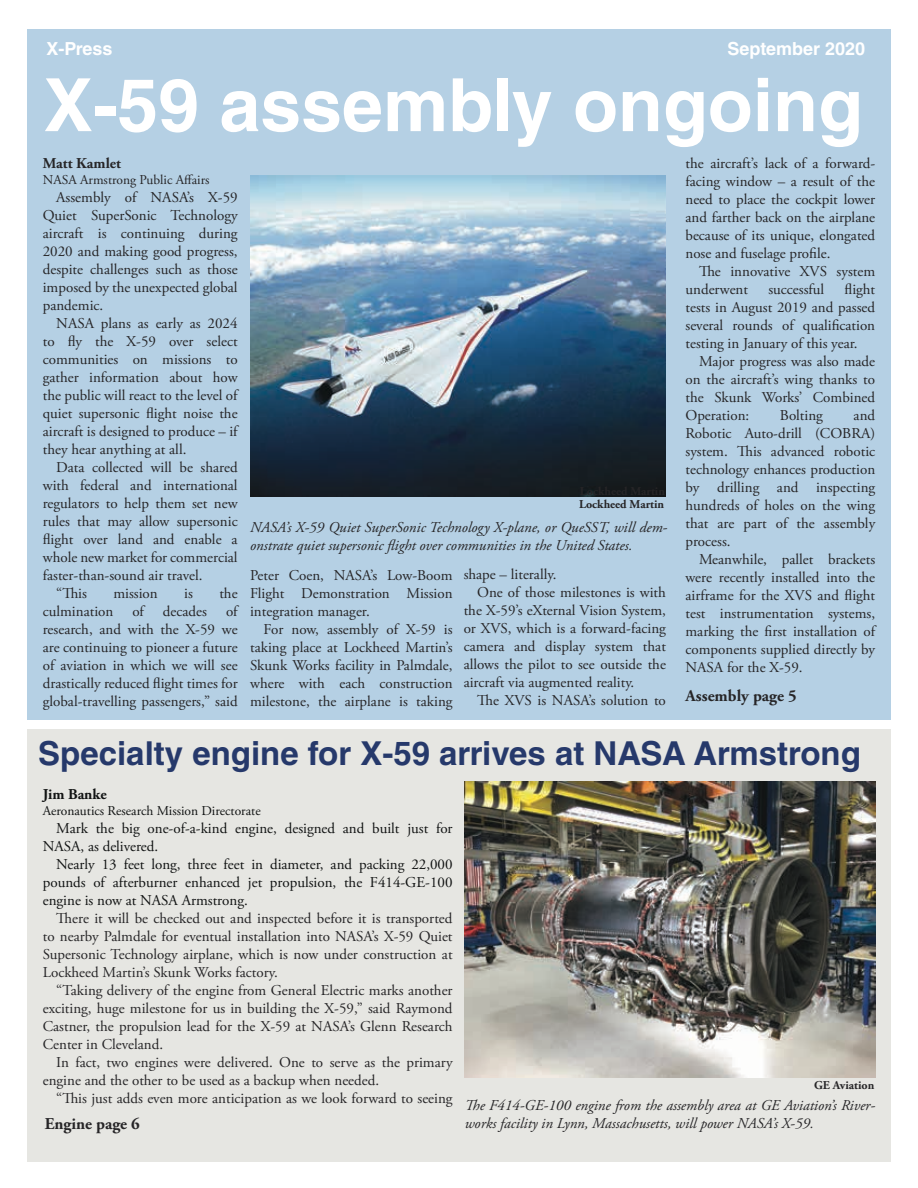
<style>
.page{position:relative;width:918px;height:1188px;background:#fff}
.page>*{position:absolute;margin:0;border:0;box-sizing:border-box;transform-origin:0 0}
.t1{font:700 73.5px "Helvetica LT Std";color:#fff}
.t2{font:700 33px "Helvetica LT Std";color:#26396b}
.t3{font:700 18px "Helvetica LT Std";color:#fff}
.t4{font:700 16.5px "Adobe Garamond Pro";color:#262527}
.t5{font:15px/18px "Adobe Garamond Pro";color:#262527;text-align:justify}
.t6{font:italic 15px/18px "Adobe Garamond Pro";color:#262527}
.t7{font:15px/18px "Adobe Garamond Pro";color:#111313}
.t8{font:700 15px "Adobe Garamond Pro";color:#262527}
.t9{font:700 15px "Adobe Garamond Pro";color:#111313}
.t10{font:13.5px "Adobe Garamond Pro";color:#111313}
.t11{font:13.5px "Adobe Garamond Pro";color:#262527}
.t12{font:700 12px "Adobe Garamond Pro";color:#262527}
</style>
<div class="page">
<div style="left:27px;top:29px;width:864px;height:691px;background:#b5d0e4"></div>
<div style="left:27px;top:729px;width:864px;height:433px;background:#e6e6e2"></div>
<img style="left:250px;top:175px;width:416px;height:322px">
<img style="left:465px;top:781px;width:410px;height:297px">
<p class="t3" style="left:46px;top:38px;width:68px">X-Press</p>
<p class="t3" style="left:727px;top:38px;width:139px">September 2020</p>
<p class="t1" style="left:44px;top:60px;width:821px">X-59 assembly ongoing</p>
<p class="t8" style="left:43px;top:154px;width:80px">Matt Kamlet</p>
<p class="t11" style="left:43px;top:172px;width:168px">NASA Armstrong Public Affairs</p>
<p class="t5" style="left:43px;top:189px;width:196px;text-indent:14px">Assembly of NASA’s X-59<br>Quiet SuperSonic Technology aircraft is continuing during 2020 and making good progress, despite challenges such as those imposed by the unexpected global pandemic.</p>
<p class="t5" style="left:43px;top:315px;width:196px;text-indent:14px">NASA plans as early as 2024 to fly the X-59 over select communities on missions to gather information about how the public will react to the level of quiet supersonic flight noise the aircraft is designed to produce – if they hear anything at all.</p>
<p class="t5" style="left:43px;top:459px;width:196px;text-indent:14px">Data collected will be shared with federal and international regulators to help them set new rules that may allow supersonic flight over land and enable a whole new market for commercial faster-than-sound air travel.</p>
<p class="t5" style="left:56px;top:585px;width:32px">“This</p>
<p class="t5" style="left:113px;top:585px;width:46px">mission</p>
<p class="t5" style="left:184px;top:585px;width:10px">is</p>
<p class="t5" style="left:219px;top:585px;width:20px">the</p>
<p class="t5" style="left:43px;top:603px;width:72px">culmination</p>
<p class="t5" style="left:132px;top:603px;width:13px">of</p>
<p class="t5" style="left:163px;top:603px;width:46px">decades</p>
<p class="t5" style="left:43px;top:603px;width:196px;text-indent:183px">of research, and with the X-59 we are continuing to pioneer a future of aviation in which we will see drastically reduced flight times for global-travelling passengers,” said</p>
<p class="t12" style="left:579px;top:497px;width:87px">Lockheed Martin</p>
<p class="t6" style="left:250px;top:519px;width:419px">NASA’s X-59 Quiet SuperSonic Technology X-plane, or QueSST, will dem&shy;onstrate quiet supersonic flight over communities in the United States.</p>
<p class="t5" style="left:250px;top:567px;width:204px">Peter Coen, NASA’s Low-Boom Flight Demonstration Mission integration manager.</p>
<p class="t5" style="left:250px;top:621px;width:204px;text-indent:14px">For now, assembly of X-59 is taking place at Lockheed Martin’s Skunk Works facility in Palmdale, where with each construction milestone, the airplane is taking</p>
<p class="t5" style="left:464px;top:566px;width:94px">shape – literally.</p>
<p class="t5" style="left:477px;top:584px;width:190px">One of those milestones is with</p>
<p class="t5" style="left:464px;top:602px;width:204px">the X-59’s eXternal Vision System,</p>
<p class="t5" style="left:464px;top:620px;width:204px">or XVS, which is a forward-facing</p>
<p class="t5" style="left:464px;top:638px;width:204px">camera and display system that</p>
<p class="t5" style="left:464px;top:656px;width:204px">allows the pilot to see outside the</p>
<p class="t5" style="left:464px;top:674px;width:172px">aircraft via augmented reality.</p>
<p class="t5" style="left:477px;top:692px;width:190px">The XVS is NASA’s solution to</p>
<p class="t5" style="left:686px;top:155px;width:191px">the aircraft’s lack of a forward&shy;facing window – a result of the need to place the cockpit lower and farther back on the airplane because of its unique, elongated nose and fuselage profile.</p>
<p class="t5" style="left:686px;top:263px;width:191px;text-indent:14px">The innovative XVS system underwent</p>
<p class="t5" style="left:686px;top:281px;width:191px;text-indent:159px">flight tests in August 2019 and passed several rounds of qualification testing in January of this year.</p>
<p class="t5" style="left:686px;top:353px;width:191px;text-indent:14px">Major progress was also made on the aircraft’s wing thanks to the Skunk Works’ Combined Operation:</p>
<p class="t5" style="left:768px;top:281px;width:57px">successful</p>
<p class="t5" style="left:686px;top:407px;width:191px;text-indent:168px">and Robotic Auto-drill (COBRA) system. This advanced robotic technology enhances production by drilling and inspecting hundreds of holes on the wing that are part of the assembly process.</p>
<p class="t5" style="left:686px;top:551px;width:191px;text-indent:14px">Meanwhile, pallet brackets were recently installed into the airframe for the XVS and flight test instrumentation systems, marking the first installation of components supplied directly by NASA for the X-59.</p>
<p class="t5" style="left:780px;top:407px;width:45px">Bolting</p>
<p class="t4" style="left:686px;top:687px;width:113px">Assembly page 5</p>
<p class="t2" style="left:38px;top:734px;width:824px">Specialty engine for X-59 arrives at NASA Armstrong</p>
<p class="t9" style="left:43px;top:786px;width:66px">Jim Banke</p>
<p class="t10" style="left:43px;top:803px;width:219px">Aeronautics Research Mission Directorate</p>
<p class="t7" style="left:43px;top:820px;width:411px;text-indent:14px">Mark the big one-of-a-kind engine, designed and built just for<br>NASA, as delivered.</p>
<p class="t7" style="left:43px;top:856px;width:411px;text-align:justify;text-indent:14px">Nearly 13 feet long, three feet in diameter, and packing 22,000 pounds of afterburner enhanced jet propulsion, the F414-GE-100 engine is now at NASA Armstrong.</p>
<p class="t5" style="left:43px;top:910px;width:411px;text-indent:14px">There it will be checked out and inspected before it is transported to nearby Palmdale for eventual installation into NASA’s X-59 Quiet Supersonic Technology airplane, which is now under construction at Lockheed Martin’s Skunk Works factory.</p>
<p class="t5" style="left:43px;top:982px;width:411px;text-indent:14px">“Taking delivery of the engine from General Electric marks another exciting, huge milestone for us in building the X-59,” said Raymond Castner, the propulsion lead for the X-59 at NASA’s Glenn Research Center in Cleveland.</p>
<p class="t5" style="left:43px;top:1054px;width:411px;text-indent:14px">In fact, two engines were delivered. One to serve as the primary engine and the other to be used as a backup when needed.</p>
<p class="t5" style="left:56px;top:1090px;width:398px">“This just adds even more anticipation as we look forward to seeing</p>
<p class="t4" style="left:45px;top:1114px;width:96px">Engine page 6</p>
<p class="t12" style="left:814px;top:1079px;width:62px">GE Aviation</p>
<p class="t6" style="left:465px;top:1097px;width:412px">The F414-GE-100 engine from the assembly area at GE Aviation’s River&shy;works facility in Lynn, Massachusetts, will power NASA’s X-59.</p>
</div>
